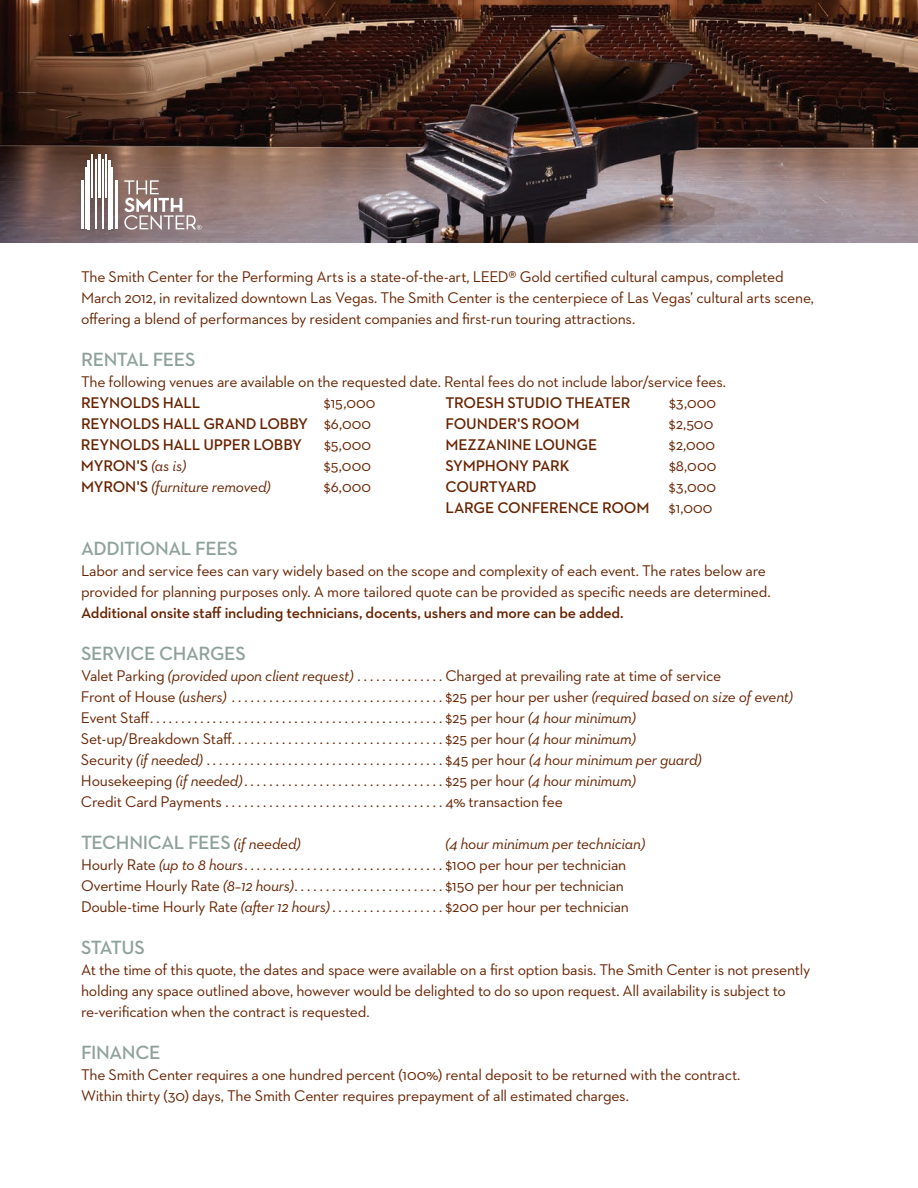
<style>
.page{position:relative;width:918px;height:1188px;background:#fff}
.page>*{position:absolute;margin:0;border:0;box-sizing:border-box;transform-origin:0 0}
.t1{font:600 19.5px "Neutraface 2 Text";letter-spacing:-.025em;color:#8ea29b}
.t2{font:15.75px/21px "Neutraface 2 Text";letter-spacing:-.015em;color:#672300}
.t3{font:600 15.75px/21px "Neutraface 2 Text";letter-spacing:-.015em;color:#672300;text-align:right}
.t4{font:italic 15.75px "Neutraface 2 Text";letter-spacing:-.015em;color:#672300}
.s1{font-weight:400}
.s2{font-weight:400;font-style:italic}
.s3{font-weight:600;font-style:normal}
.s4{font-style:italic}
.s5{font-style:normal}
.s6{font-weight:400;font-style:italic;font-size:15.75px;color:#672300}
</style>
<div class="page">
<img style="left:0;top:0;width:918px;height:243px">
<hr style="left:81px;top:180px;width:3px;height:49px;background:#fff">
<hr style="left:85px;top:167px;width:4px;height:62px;background:#fff">
<hr style="left:92px;top:154px;width:1px;height:44px;background:#fff">
<hr style="left:95px;top:160px;width:1px;height:69px;background:#fff">
<hr style="left:115px;top:180px;width:2px;height:49px;background:#fff">
<hr style="left:110px;top:167px;width:3px;height:62px;background:#fff">
<hr style="left:109px;top:160px;width:2px;height:69px;background:#fff">
<hr style="left:105px;top:154px;width:1px;height:44px;background:#fff">
<hr style="left:102px;top:160px;width:1px;height:69px;background:#fff">
<hr style="left:98px;top:154px;width:2px;height:44px;background:#fff">
<svg style="left:124px;top:180px;width:78px;height:50px;background:#a48f8c"></svg>
<hr style="left:88px;top:160px;width:2px;height:69px;background:#fff">
<p class="t2" style="left:81px;top:266px;width:735px">The Smith Center for the Performing Arts is a state-of-the-art, LEED® Gold certified cultural campus, completed<br>March 2012, in revitalized downtown Las Vegas. The Smith Center is the centerpiece of Las Vegas’ cultural arts scene, offering a blend of performances by resident companies and first-run touring attractions.</p>
<p class="t1" style="left:81px;top:347px;width:116px">RENTAL FEES</p>
<p class="t2" style="left:81px;top:371px;width:647px">The following venues are available on the requested date. Rental fees do not include labor/service fees.</p>
<p class="t3" style="left:81px;top:392px;width:121px">REYNOLDS HALL</p>
<p class="t2" style="left:324px;top:392px;width:53px">$15,000</p>
<p class="t3" style="left:446px;top:392px;width:186px">TROESH STUDIO THEATER</p>
<p class="t2" style="left:669px;top:392px;width:49px">$3,000</p>
<p class="t3" style="left:81px;top:413px;width:292px">REYNOLDS HALL GRAND LOBBY <span class="s1">$6,000</span></p>
<p class="t3" style="left:446px;top:413px;width:135px">FOUNDER'S ROOM</p>
<p class="t2" style="left:669px;top:413px;width:46px">$2,500</p>
<p class="t3" style="left:81px;top:434px;width:222px">REYNOLDS HALL UPPER LOBBY</p>
<p class="t2" style="left:324px;top:434px;width:49px">$5,000</p>
<p class="t3" style="left:446px;top:434px;width:153px">MEZZANINE LOUNGE</p>
<p class="t2" style="left:669px;top:434px;width:48px">$2,000</p>
<p class="t3" style="left:81px;top:455px;width:107px">MYRON'S <span class="s2">(as is)</span></p>
<p class="t2" style="left:324px;top:455px;width:49px">$5,000</p>
<p class="t3" style="left:446px;top:455px;width:126px">SYMPHONY PARK</p>
<p class="t2" style="left:669px;top:455px;width:49px">$8,000</p>
<p class="t4" style="left:81px;top:477px;width:191px"><span class="s3">MYRON'S</span> (furniture removed)</p>
<p class="t2" style="left:324px;top:476px;width:49px">$6,000</p>
<p class="t3" style="left:445px;top:476px;width:93px">COURTYARD</p>
<p class="t3" style="left:446px;top:476px;width:272px"><span class="s1">$3,000<br></span>LARGE CONFERENCE ROOM <span class="s1">$1,000</span></p>
<p class="t1" style="left:81px;top:536px;width:158px">ADDITIONAL FEES</p>
<p class="t2" style="left:81px;top:560px;width:691px">Labor and service fees can vary widely based on the scope and complexity of each event. The rates below are provided for planning purposes only. A more tailored quote can be provided as specific needs are determined.</p>
<p class="t3" style="left:81px;top:602px;width:544px">Additional onsite staff including technicians, docents, ushers and more can be added.</p>
<p class="t1" style="left:81px;top:641px;width:166px">SERVICE CHARGES</p>
<p class="t2" style="left:81px;top:665px;width:278px">Valet Parking <span class="s4">(provided upon client request)</span>...............</p>
<p class="t2" style="left:446px;top:665px;width:277px">Charged at prevailing rate at time of service</p>
<p class="t2" style="left:81px;top:686px;width:152px">Front of House <span class="s4">(ushers)</span>...................................</p>
<p class="t4" style="left:446px;top:687px;width:349px"><span class="s5">$25 per hour per usher</span> (required based on size of event)</p>
<p class="t2" style="left:81px;top:707px;width:73px">Event Staff................................................</p>
<p class="t4" style="left:446px;top:708px;width:192px"><span class="s5">$25 per hour</span> (4 hour minimum)</p>
<p class="t2" style="left:81px;top:728px;width:155px">Set-up/Breakdown Staff...................................</p>
<p class="t4" style="left:446px;top:729px;width:192px"><span class="s5">$25 per hour</span> (4 hour minimum)</p>
<p class="t2" style="left:81px;top:749px;width:127px">Security <span class="s4">(if needed)</span>.......................................</p>
<p class="t4" style="left:445px;top:750px;width:258px"><span class="s5">$45 per hour</span> (4 hour minimum per guard)</p>
<p class="t2" style="left:81px;top:770px;width:166px">Housekeeping <span class="s4">(if needed)</span>.................................</p>
<p class="t4" style="left:445px;top:771px;width:192px"><span class="s5">$25 per hour</span> (4 hour minimum)</p>
<p class="t2" style="left:81px;top:791px;width:146px">Credit Card Payments....................................</p>
<p class="t2" style="left:445px;top:791px;width:119px">4% transaction fee</p>
<p class="t1" style="left:81px;top:830px;width:221px">TECHNICAL FEES <span class="s6">(if needed)</span></p>
<p class="t4" style="left:446px;top:834px;width:201px">(4 hour minimum per technician)</p>
<p class="t2" style="left:81px;top:854px;width:167px">Hourly Rate <span class="s4">(up to 8 hours</span>.................................</p>
<p class="t2" style="left:446px;top:854px;width:182px">$100 per hour per technician</p>
<p class="t2" style="left:81px;top:875px;width:217px">Overtime Hourly Rate <span class="s4">(8–12 hours)</span>.........................</p>
<p class="t2" style="left:446px;top:875px;width:180px">$150 per hour per technician</p>
<p class="t2" style="left:81px;top:896px;width:253px">Double-time Hourly Rate <span class="s4">(after 12 hours)</span>...................</p>
<p class="t2" style="left:446px;top:896px;width:185px">$200 per hour per technician</p>
<p class="t1" style="left:81px;top:935px;width:65px">STATUS</p>
<p class="t2" style="left:81px;top:959px;width:731px">At the time of this quote, the dates and space were available on a first option basis. The Smith Center is not presently holding any space outlined above, however would be delighted to do so upon request. All availability is subject to re-verification when the contract is requested.</p>
<p class="t1" style="left:81px;top:1040px;width:81px">FINANCE</p>
<p class="t2" style="left:81px;top:1064px;width:661px">The Smith Center requires a one hundred percent (100%) rental deposit to be returned with the contract.<br>Within thirty (30) days, The Smith Center requires prepayment of all estimated charges.</p>
</div>
